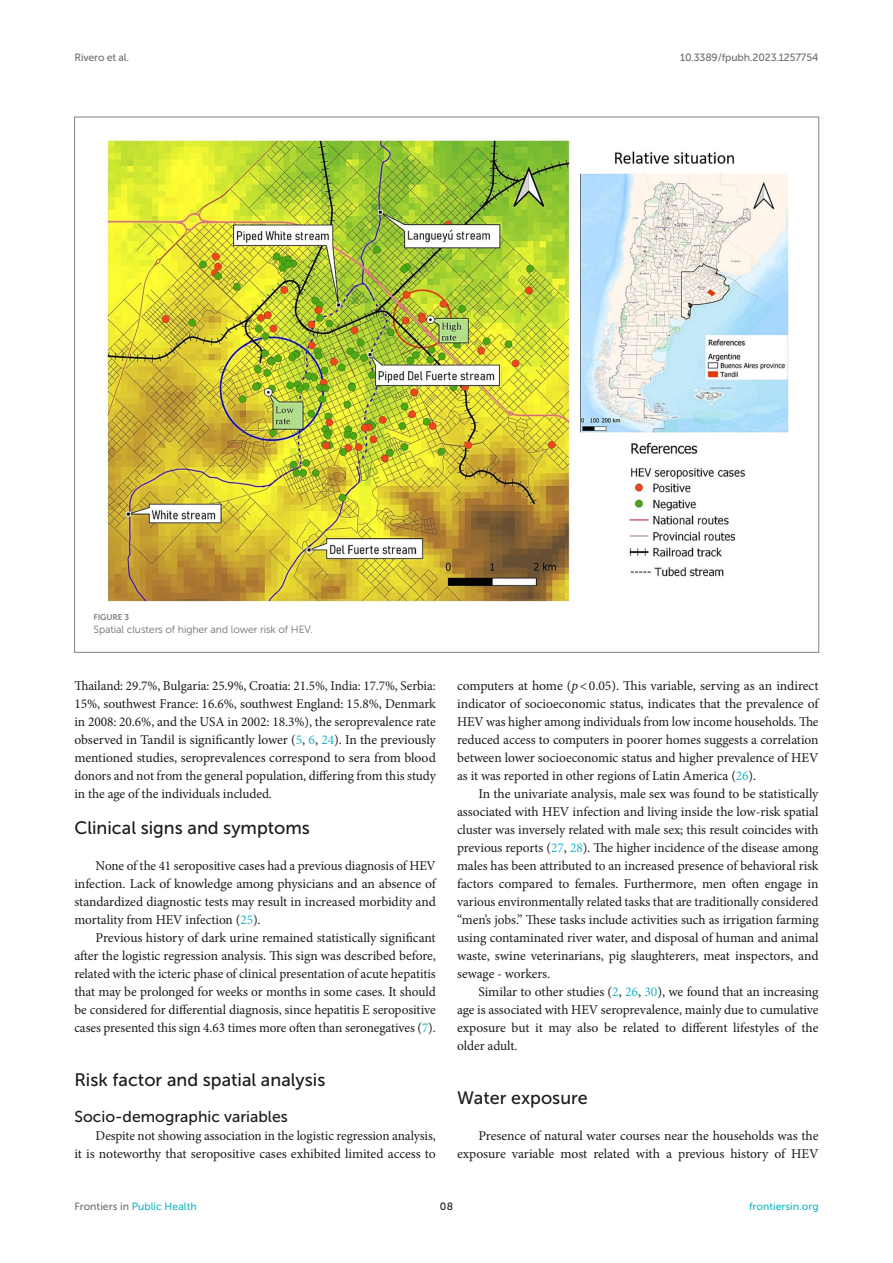
<style>
.page{position:relative;width:893px;height:1263px;background:#fff}
.page>*{position:absolute;margin:0;border:0;box-sizing:border-box;transform-origin:0 0}
.HEAD_2{font:18px "Museo Sans 500";color:#1b1c1b}
.HEAD_3_after_HEAD_2{font:15.75px "Museo Sans 500";color:#1b1c1b}
.TEXT{font:13.5px/18px "Minion Pro";letter-spacing:-.005em;color:#1b1c1b;text-align:justify}
.TEXT_FLUSH{font:13.5px/18px "Minion Pro";letter-spacing:-.005em;color:#1b1c1b;text-align:justify}
.FIG_LEG{font:10.5px "Museo Sans 300";letter-spacing:-.01em;color:#706f70}
.t1{font:10.5px "Museo Sans 500";color:#1db5c3}
.t2{font:10.5px "Museo Sans 500";letter-spacing:-.015em;color:#706f70}
.t3{font:10.5px "Museo Sans 500";color:#1b1c1b}
.FIG_HD{font:8.25px "Museo Sans 700";letter-spacing:-.01em;color:#7e7f7f}
.s1{color:#1db5c3}
.s2{font-style:italic}
.s3{color:#706f70}
</style>
<div class="page">
<img style="left:104px;top:139px;width:685px;height:462px">
<p class="t2" style="left:74px;top:51px;width:56px">Rivero et al.</p>
<p class="t2" style="left:680px;top:51px;width:140px">10.3389/fpubh.2023.1257754</p>
<p class="FIG_HD" style="left:94px;top:612px;width:37px">FIGURE 3</p>
<p class="FIG_LEG" style="left:94px;top:624px;width:221px">Spatial clusters of higher and lower risk of HEV.</p>
<p class="TEXT" style="left:74px;top:677px;width:363px">Thailand: 29.7%, Bulgaria: 25.9%, Croatia: 21.5%, India: 17.7%, Serbia:<br>15%, southwest France: 16.6%, southwest England: 15.8%, Denmark in 2008: 20.6%, and the USA in 2002: 18.3%), the seroprevalence rate observed in Tandil is significantly lower (<span class="s1">5</span>, <span class="s1">6</span>, <span class="s1">24</span>). In the previously mentioned studies, seroprevalences correspond to sera from blood donors and not from the general population, differing from this study in the age of the individuals included.</p>
<p class="HEAD_2" style="left:74px;top:818px;width:237px">Clinical signs and symptoms</p>
<p class="TEXT_FLUSH" style="left:74px;top:857px;width:363px;text-indent:21px">None of the 41 seropositive cases had a previous diagnosis of HEV infection. Lack of knowledge among physicians and an absence of standardized diagnostic tests may result in increased morbidity and mortality from HEV infection (<span class="s1">25</span>).</p>
<p class="TEXT" style="left:74px;top:929px;width:363px;text-indent:21px">Previous history of dark urine remained statistically significant after the logistic regression analysis. This sign was described before, related with the icteric phase of clinical presentation of acute hepatitis that may be prolonged for weeks or months in some cases. It should be considered for differential diagnosis, since hepatitis E seropositive cases presented this sign 4.63 times more often than seronegatives (<span class="s1">7</span>).</p>
<p class="HEAD_2" style="left:74px;top:1070px;width:252px">Risk factor and spatial analysis</p>
<p class="HEAD_3_after_HEAD_2" style="left:74px;top:1108px;width:215px">Socio-demographic variables</p>
<p class="TEXT_FLUSH" style="left:74px;top:1127px;width:363px;text-align:right">Despite not showing association in the logistic regression analysis,<br>it is noteworthy that seropositive cases exhibited limited access to</p>
<p class="TEXT_FLUSH" style="left:457px;top:677px;width:363px">computers at home (<span class="s2">p</span>&lt;0.05). This variable, serving as an indirect indicator of socioeconomic status, indicates that the prevalence of HEV was higher among individuals from low income households. The reduced access to computers in poorer homes suggests a correlation between lower socioeconomic status and higher prevalence of HEV as it was reported in other regions of Latin America (<span class="s1">26</span>).</p>
<p class="TEXT" style="left:457px;top:785px;width:363px;text-indent:21px">In the univariate analysis, male sex was found to be statistically associated with HEV infection and living inside the low-risk spatial cluster was inversely related with male sex; this result coincides with previous reports (<span class="s1">27</span>, <span class="s1">28</span>). The higher incidence of the disease among males has been attributed to an increased presence of behavioral risk factors compared to females. Furthermore, men often engage in various environmentally related tasks that are traditionally considered “men’s jobs.” These tasks include activities such as irrigation farming using contaminated river water, and disposal of human and animal waste, swine veterinarians, pig slaughterers, meat inspectors, and sewage - workers.</p>
<p class="TEXT" style="left:457px;top:983px;width:363px;text-indent:21px">Similar to other studies (<span class="s1">2</span>, <span class="s1">26</span>, <span class="s1">30</span>), we found that an increasing age is associated with HEV seroprevalence, mainly due to cumulative exposure but it may also be related to different lifestyles of the older adult.</p>
<p class="HEAD_2" style="left:457px;top:1088px;width:132px">Water exposure</p>
<p class="TEXT_FLUSH" style="left:457px;top:1127px;width:363px;text-align:right">Presence of natural water courses near the households was the exposure variable most related with a previous history of HEV</p>
<p class="t1" style="left:74px;top:1200px;width:124px"><span class="s3">Frontiers in</span> Public Health</p>
<p class="t3" style="left:440px;top:1200px;width:15px">08</p>
<p class="t1" style="left:749px;top:1200px;width:71px">frontiersin.org</p>
</div>
